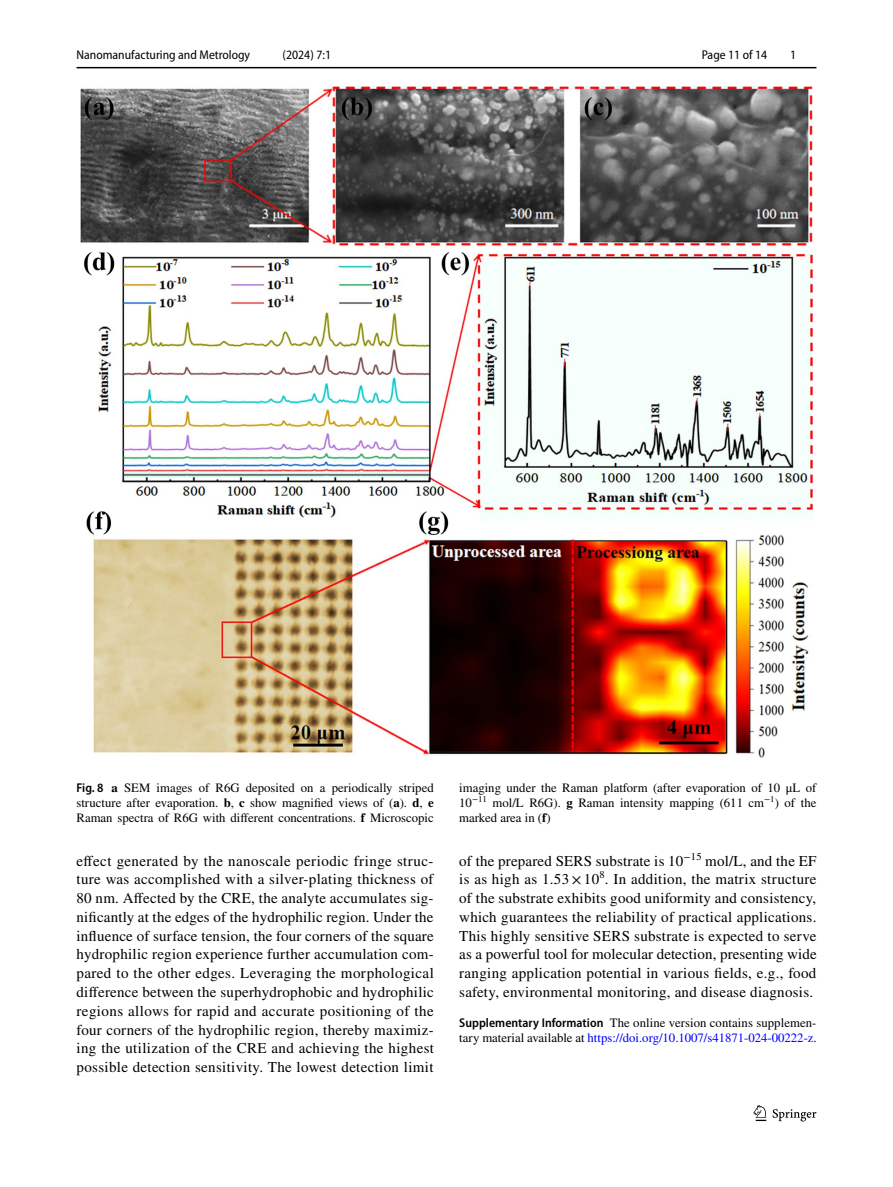
<style>
.page{position:relative;width:893px;height:1187px;background:#fff}
.page>*{position:absolute;margin:0;border:0;box-sizing:border-box;transform-origin:0 0}
.t1{font:15px/18.8px "STIX";letter-spacing:.02em;color:#000;text-align:justify}
.t2{font:12.75px/15px "STIX";color:#000;text-align:justify}
.t3{font:semi-condensed 12.75px "Myriad Pro";color:#000}
.s1{font-family:"Myriad Pro";font-weight:600;font-stretch:semi-condensed}
.s2{font-weight:700}
.s3{color:#00f}
</style>
<div class="page">
<hr style="left:77px;top:67px;width:739px;height:1px;background:#000">
<svg style="left:753px;top:1105px;width:13px;height:15px"></svg>
<svg style="left:773px;top:1109px;width:43px;height:12px"></svg>
<img style="left:81px;top:87px;width:731px;height:670px">
<p class="t3" style="left:77px;top:48px;width:175px">Nanomanufacturing and Metrology</p>
<p class="t3" style="left:283px;top:48px;width:50px">(2024) 7:1</p>
<p class="t3" style="left:702px;top:48px;width:67px">Page 11 of 14</p>
<p class="t3" style="left:790px;top:48px;width:8px">1</p>
<p class="t2" style="left:77px;top:781px;width:359px"><span class="s1">Fig. 8</span> <span class="s2">a</span> SEM images of R6G deposited on a periodically striped structure after evaporation. <span class="s2">b</span>, <span class="s2">c</span> show magnified views of (<span class="s2">a</span>). <span class="s2">d</span>, <span class="s2">e </span>Raman spectra of R6G with different concentrations. <span class="s2">f</span> Microscopic</p>
<p class="t2" style="left:459px;top:781px;width:359px">imaging under the Raman platform (after evaporation of 10 μL of 10<sup>−11</sup> mol/L R6G). <span class="s2">g</span> Raman intensity mapping (611 cm<sup>−1</sup>) of the marked area in (<span class="s2">f</span>)</p>
<p class="t1" style="left:77px;top:852px;width:359px">effect generated by the nanoscale periodic fringe struc&shy;ture was accomplished with a silver-plating thickness of 80 nm. Affected by the CRE, the analyte accumulates sig&shy;nificantly at the edges of the hydrophilic region. Under the influence of surface tension, the four corners of the square hydrophilic region experience further accumulation com&shy;pared to the other edges. Leveraging the morphological difference between the superhydrophobic and hydrophilic regions allows for rapid and accurate positioning of the four corners of the hydrophilic region, thereby maximiz&shy;ing the utilization of the CRE and achieving the highest possible detection sensitivity. The lowest detection limit</p>
<p class="t1" style="left:459px;top:852px;width:359px">of the prepared SERS substrate is 10<sup>−15</sup> mol/L, and the EF is as high as 1.53 × -10<sup>8</sup>. In addition, the matrix structure of the substrate exhibits good uniformity and consistency, which guarantees the reliability of practical applications.<br>This highly sensitive SERS substrate is expected to serve as a powerful tool for molecular detection, presenting wide ranging application potential in various fields, e.g., food safety, environmental monitoring, and disease diagnosis.</p>
<p class="t2" style="left:459px;top:1016px;width:359px"><span class="s1">Supplementary Information</span> The online version contains supplemen&shy;tary material available at <span class="s3">https://doi.org/10.1007/s41871-024-00222-z</span>.</p>
</div>
